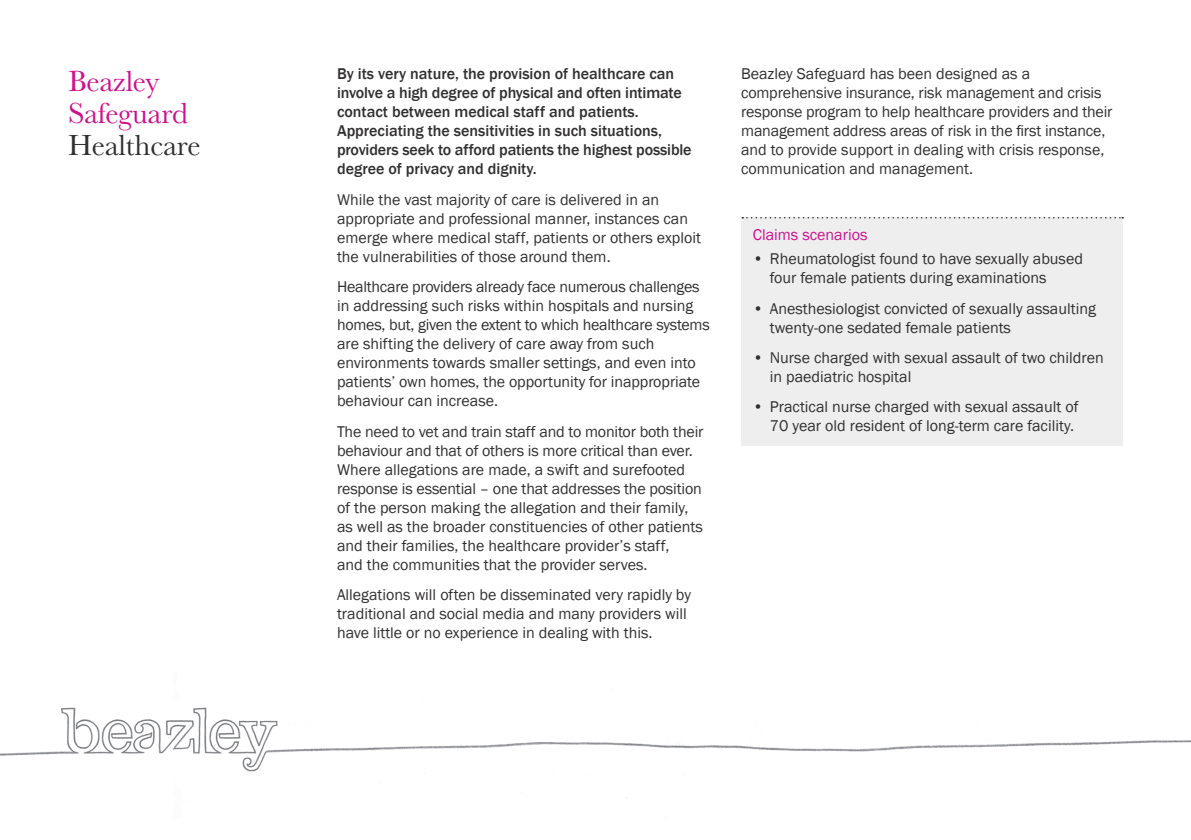
<style>
.page{position:relative;width:1191px;height:840px;background:#fff}
.page>*{position:absolute;margin:0;border:0;box-sizing:border-box;transform-origin:0 0}
._02_Small_title_whit{font:30px "Baskerville URW";letter-spacing:-.01em;color:#ce118c}
._02_Small_title_whit-2{font:30px "Baskerville URW";letter-spacing:-.01em;color:#312f30}
._09_Body_no_indent_w{font:16px/19px "Franklin Gothic";color:#312f30}
._09_Body_no_indent_w-2{font:500 16px/19px "Franklin Gothic";color:#312f30}
._09_Body_no_indent_w-3{font:16px "Franklin Gothic";color:#ce118c}
</style>
<div class="page">
<img style="left:0;top:707px;width:1191px;height:91px">
<div style="left:741px;top:217px;width:382px;height:228px;background:#eeeeef"></div>
<svg style="left:742px;top:217px;width:381px;height:1px"></svg>
<p class="_02_Small_title_whit" style="left:68px;top:63px;width:93px">Beazley</p>
<p class="_02_Small_title_whit" style="left:68px;top:95px;width:121px">Safeguard</p>
<p class="_02_Small_title_whit-2" style="left:68px;top:127px;width:134px">Healthcare</p>
<p class="_09_Body_no_indent_w-2" style="left:337px;top:65px;width:356px">By its very nature, the provision of healthcare can involve a high degree of physical and often intimate contact between medical staff and patients.<br>Appreciating the sensitivities in such situations, providers seek to afford patients the highest possible degree of privacy and dignity.</p>
<p class="_09_Body_no_indent_w" style="left:337px;top:190px;width:365px">While the vast majority of care is delivered in an appropriate and professional manner, instances can emerge where medical staff, patients or others exploit the vulnerabilities of those around them.</p>
<p class="_09_Body_no_indent_w" style="left:337px;top:277px;width:374px">Healthcare providers already face numerous challenges in addressing such risks within hospitals and nursing homes, but, given the extent to which healthcare systems are shifting the delivery of care away from such environments towards smaller settings, and even into patients’ own homes, the opportunity for inappropriate behaviour can increase.</p>
<p class="_09_Body_no_indent_w" style="left:337px;top:422px;width:368px">The need to vet and train staff and to monitor both their behaviour and that of others is more critical than ever.<br>Where allegations are made, a swift and surefooted response is essential – one that addresses the position of the person making the allegation and their family, as well as the broader constituencies of other patients and their families, the healthcare provider’s staff,<br>and the communities that the provider serves.</p>
<p class="_09_Body_no_indent_w" style="left:337px;top:585px;width:355px">Allegations will often be disseminated very rapidly by traditional and social media and many providers will have little or no experience in dealing with this.</p>
<p class="_09_Body_no_indent_w" style="left:741px;top:65px;width:373px">Beazley Safeguard has been designed as a comprehensive insurance, risk management and crisis response program to help healthcare providers and their management address areas of risk in the first instance, and to provide support in dealing with crisis response, communication and management.</p>
<p class="_09_Body_no_indent_w-3" style="left:753px;top:224px;width:116px">Claims scenarios</p>
<p class="_09_Body_no_indent_w" style="left:770px;top:249px;width:315px;text-indent:-17px">• Rheumatologist found to have sexually abused four female patients during examinations</p>
<p class="_09_Body_no_indent_w" style="left:770px;top:299px;width:327px;text-indent:-17px">• Anesthesiologist convicted of sexually assaulting twenty-one sedated female patients</p>
<p class="_09_Body_no_indent_w" style="left:770px;top:348px;width:335px;text-indent:-17px">• Nurse charged with sexual assault of two children in paediatric hospital</p>
<p class="_09_Body_no_indent_w" style="left:753px;top:397px;width:327px;text-align:right">• Practical nurse charged with sexual assault of<br>70 year old resident of long-term care facility.</p>
</div>
